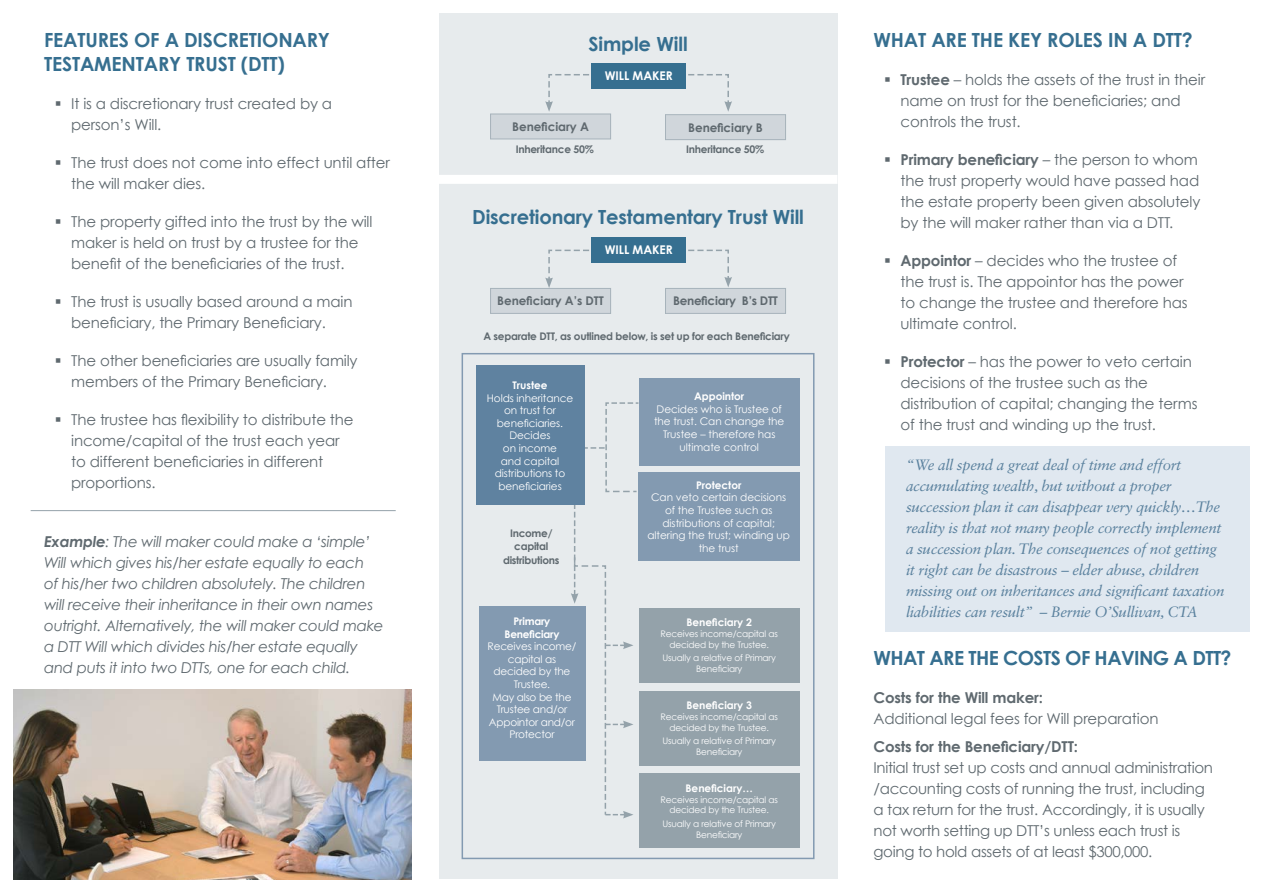
<style>
.page{position:relative;width:1263px;height:893px;background:#fff}
.page>*{position:absolute;margin:0;border:0;box-sizing:border-box;transform-origin:0 0}
.t1{font:700 19.5px/24px "Century Gothic";letter-spacing:-.01em;color:#366f90}
.t2{font:700 19.5px "Century Gothic";letter-spacing:-.03em;color:#366f90}
.t3{font:15px/21px "Century Gothic";letter-spacing:-.01em;color:#5f696f}
.t4{font:italic 15px/21px "Sabon LT Std";letter-spacing:-.02em;color:#59809d}
.t5{font:italic 15px/21px "Century Gothic";letter-spacing:-.02em;color:#5f696f}
.t6{font:700 12px "Century Gothic";letter-spacing:-.005em;color:#5f696f}
.t7{font:700 12px "Century Gothic";letter-spacing:-.005em;color:#fff}
.t8{font:10.5px/12.6px "Century Gothic";letter-spacing:-.01em;color:#fff;text-align:center}
.t9{font:700 10.5px/13.5px "Century Gothic";letter-spacing:-.025em;color:#5f696f;text-align:center}
.t10{font:700 10.5px "Century Gothic";color:#fff}
.t11{font:9px/10.8px "Century Gothic";letter-spacing:-.02em;color:#fff;text-align:center}
.s1{font-weight:700}
</style>
<div class="page">
<div style="left:439px;top:14px;width:398px;height:865px;background:#e7ebed"></div>
<div style="left:462px;top:353px;width:352px;height:506px;border:2px solid #839ab1"></div>
<svg style="left:545px;top:73px;width:47px;height:39px"></svg>
<svg style="left:688px;top:74px;width:44px;height:38px"></svg>
<svg style="left:545px;top:249px;width:47px;height:39px"></svg>
<svg style="left:688px;top:249px;width:44px;height:38px"></svg>
<svg style="left:571px;top:402px;width:69px;height:416px"></svg>
<img style="left:14px;top:690px;width:398px;height:189px">
<div style="left:885px;top:446px;width:364px;height:185px;background:#e0e8f0"></div>
<hr style="left:31px;top:510px;width:365px;height:1px;background:#94a2aa">
<div style="left:592px;top:63px;width:94px;height:26px;background:#366f90"></div>
<div style="left:476px;top:366px;width:108px;height:139px;background:#5f82a0"></div>
<div style="left:638px;top:472px;width:161px;height:88px;background:#839ab1"></div>
<div style="left:639px;top:378px;width:160px;height:87px;background:#839ab1"></div>
<div style="left:479px;top:607px;width:106px;height:154px;background:#839ab1"></div>
<div style="left:639px;top:691px;width:160px;height:75px;background:#94a2aa"></div>
<div style="left:490px;top:114px;width:121px;height:25px;background:#d0d6db"></div>
<div style="left:490px;top:114px;width:121px;height:25px;border:1px solid #a7b3bb"></div>
<div style="left:665px;top:115px;width:120px;height:25px;background:#d0d6db"></div>
<div style="left:665px;top:114px;width:121px;height:26px;border:1px solid #a7b3bb"></div>
<div style="left:439px;top:175px;width:398px;height:9px;background:#fff"></div>
<div style="left:639px;top:773px;width:160px;height:75px;background:#94a2aa"></div>
<div style="left:639px;top:608px;width:160px;height:75px;background:#94a2aa"></div>
<div style="left:592px;top:237px;width:94px;height:26px;background:#366f90"></div>
<div style="left:490px;top:288px;width:121px;height:25px;background:#d0d6db"></div>
<div style="left:490px;top:288px;width:121px;height:26px;border:1px solid #a7b3bb"></div>
<div style="left:665px;top:288px;width:120px;height:25px;background:#d0d6db"></div>
<div style="left:665px;top:288px;width:121px;height:26px;border:1px solid #a7b3bb"></div>
<p class="t1" style="left:44px;top:27px;width:287px">FEATURES OF A DISCRETIONARY<br>TESTAMENTARY TRUST (DTT)</p>
<p class="t3" style="left:71px;top:92px;width:263px;text-indent:-16px">▪ It is a discretionary trust created by a person’s Will.</p>
<p class="t3" style="left:71px;top:151px;width:320px;text-indent:-16px">▪ The trust does not come into effect until after the will maker dies.</p>
<p class="t3" style="left:71px;top:210px;width:303px;text-indent:-16px">▪ The property gifted into the trust by the will maker is held on trust by a trustee for the benefit of the beneficiaries of the trust.</p>
<p class="t3" style="left:71px;top:290px;width:283px;text-indent:-16px">▪ The trust is usually based around a main beneficiary, the Primary Beneficiary.</p>
<p class="t3" style="left:71px;top:349px;width:288px;text-indent:-16px">▪ The other beneficiaries are usually family members of the Primary Beneficiary.</p>
<p class="t3" style="left:71px;top:408px;width:284px;text-indent:-16px">▪ The trustee has flexibility to distribute the income/capital of the trust each year to different beneficiaries in different proportions.</p>
<p class="t5" style="left:44px;top:530px;width:341px"><span class="s1">Example</span>: The will maker could make a ‘simple’ Will which gives his/her estate equally to each<br>of his/her two children absolutely. The children will receive their inheritance in their own names outright. Alternatively, the will maker could make a DTT Will which divides his/her estate equally and puts it into two DTTs, one for each child.</p>
<p class="t1" style="left:588px;top:31px;width:101px">Simple Will</p>
<p class="t7" style="left:605px;top:69px;width:69px">WILL MAKER</p>
<p class="t6" style="left:512px;top:119px;width:78px">Beneficiary A</p>
<p class="t9" style="left:516px;top:142px;width:80px">Inheritance 50%</p>
<p class="t6" style="left:688px;top:120px;width:76px">Beneficiary B</p>
<p class="t9" style="left:686px;top:143px;width:80px">Inheritance 50%</p>
<p class="t1" style="left:472px;top:204px;width:333px">Discretionary Testamentary Trust Will</p>
<p class="t7" style="left:605px;top:242px;width:69px">WILL MAKER</p>
<p class="t6" style="left:497px;top:293px;width:108px">Beneficiary A’s DTT</p>
<p class="t6" style="left:673px;top:293px;width:106px">Beneficiary B’s DTT</p>
<p class="t9" style="left:483px;top:329px;width:308px">A separate DTT, as outlined below, is set up for each Beneficiary</p>
<p class="t8" style="left:487px;top:379px;width:88px"><span class="s1">Trustee<br></span>Holds inheritance on trust for beneficiaries.<br>Decides<br>on income<br>and capital distributions to beneficiaries</p>
<p class="t9" style="left:503px;top:526px;width:58px">Income/ capital distributions</p>
<p class="t10" style="left:694px;top:390px;width:51px">Appointor</p>
<p class="t8" style="left:654px;top:403px;width:132px">Decides who is Trustee of the trust. Can change the<br>Trustee – therefore has ultimate control</p>
<p class="t8" style="left:647px;top:479px;width:144px"><span class="s1">Protector<br></span>Can veto certain decisions of the Trustee such as distributions of capital; altering the trust; winding up the trust</p>
<p class="t8" style="left:488px;top:615px;width:90px"><span class="s1">Primary<br>Beneficiary<br></span>Receives income/ capital as decided by the<br>Trustee.</p>
<p class="t8" style="left:489px;top:690px;width:88px">May also be the<br>Trustee and/or<br>Appointor and/or<br>Protector</p>
<p class="t10" style="left:686px;top:699px;width:67px">Beneficiary 3</p>
<p class="t10" style="left:686px;top:616px;width:67px">Beneficiary 2</p>
<p class="t11" style="left:660px;top:628px;width:119px">Receives income/capital as decided by the Trustee.</p>
<p class="t11" style="left:662px;top:652px;width:115px">Usually a relative of Primary<br>Beneficiary</p>
<p class="t11" style="left:660px;top:711px;width:119px">Receives income/capital as decided by the Trustee.</p>
<p class="t11" style="left:662px;top:736px;width:115px">Usually a relative of Primary<br>Beneficiary</p>
<p class="t10" style="left:685px;top:781px;width:69px">Beneficiary…</p>
<p class="t11" style="left:660px;top:794px;width:119px">Receives income/capital as decided by the Trustee.</p>
<p class="t11" style="left:662px;top:818px;width:115px">Usually a relative of Primary<br>Beneficiary</p>
<p class="t1" style="left:873px;top:27px;width:321px">WHAT ARE THE KEY ROLES IN A DTT?</p>
<p class="t3" style="left:900px;top:68px;width:306px;text-indent:-16px">▪ <span class="s1">Trustee</span> – holds the assets of the trust in their name on trust for the beneficiaries; and controls the trust.</p>
<p class="t3" style="left:900px;top:148px;width:301px;text-indent:-16px">▪ <span class="s1">Primary beneficiary</span> – the person to whom the trust property would have passed had the estate property been given absolutely by the will maker rather than via a DTT.</p>
<p class="t3" style="left:900px;top:249px;width:289px;text-indent:-16px">▪ <span class="s1">Appointor</span> – decides who the trustee of the trust is. The appointor has the power to change the trustee and therefore has ultimate control.</p>
<p class="t3" style="left:900px;top:350px;width:299px;text-indent:-16px">▪ <span class="s1">Protector</span> – has the power to veto certain decisions of the trustee such as the distribution of capital; changing the terms of the trust and winding up the trust.</p>
<p class="t4" style="left:906px;top:454px;width:320px">“We all spend a great deal of time and effort accumulating wealth, but without a proper succession plan it can disappear very quickly…The reality is that not many people correctly implement a succession plan. The consequences of not getting it right can be disastrous – elder abuse, children missing out on inheritances and significant taxation liabilities can result” – Bernie O’Sullivan, CTA</p>
<p class="t2" style="left:873px;top:646px;width:360px">WHAT ARE THE COSTS OF HAVING A DTT?</p>
<p class="t3" style="left:873px;top:687px;width:286px"><span class="s1">Costs for the Will maker:<br></span>Additional legal fees for Will preparation</p>
<p class="t3" style="left:873px;top:736px;width:341px"><span class="s1">Costs for the Beneficiary/DTT:<br></span>Initial trust set up costs and annual administration /accounting costs of running the trust, including a tax return for the trust. Accordingly, it is usually not worth setting up DTT’s unless each trust is going to hold assets of at least $300,000.</p>
</div>
